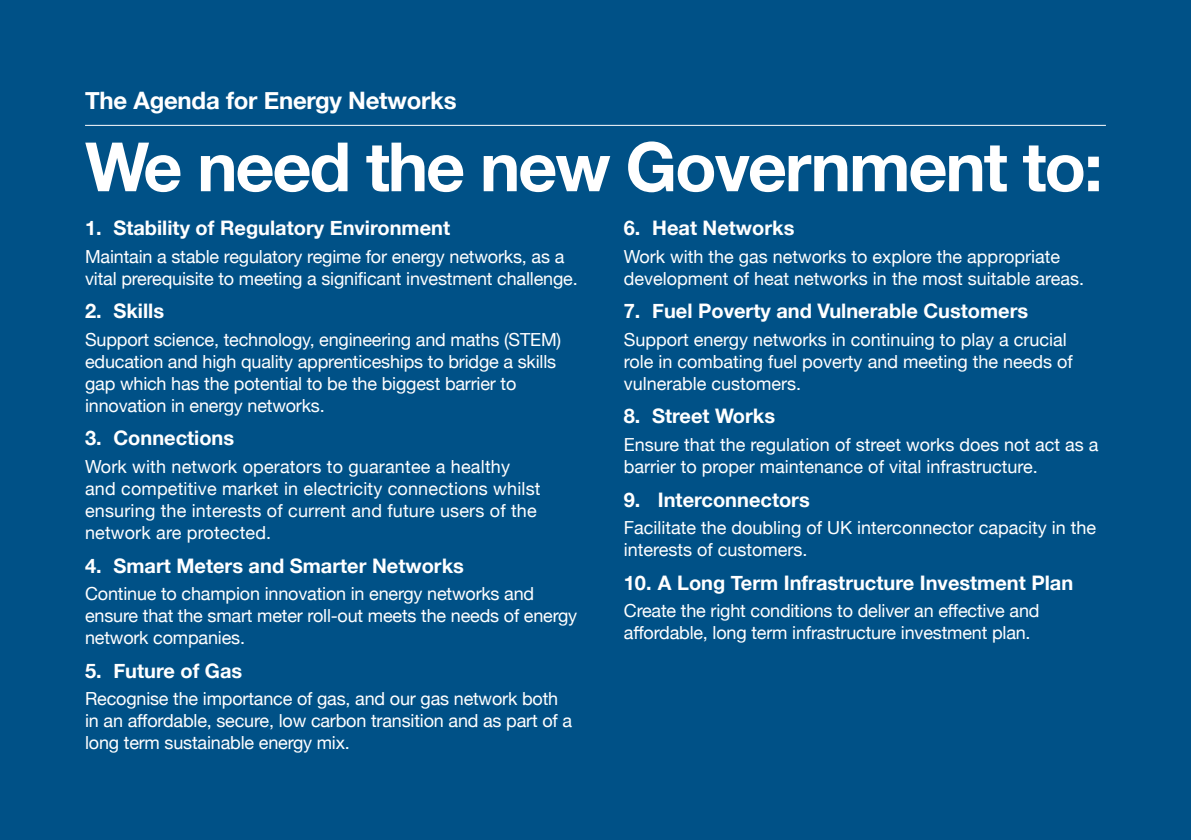
<style>
.page{position:relative;width:1191px;height:840px;background:#fff}
.page>*{position:absolute;margin:0;border:0;box-sizing:border-box;transform-origin:0 0}
.t1{font:700 68px "Helvetica Neue";letter-spacing:-.03em;color:#fff}
.t2{font:700 24px "Helvetica Neue";letter-spacing:-.01em;color:#fff}
.t3{font:700 20px "Helvetica Neue";color:#fff}
.t4{font:18px/22px "Helvetica Neue";letter-spacing:-.01em;color:#fff}
.t5{font:18px/22px "Helvetica Neue";letter-spacing:.01em;color:#fff}
</style>
<div class="page">
<div style="left:0;top:0;width:1191px;height:839px;background:#005187"></div>
<hr style="left:85px;top:125px;width:1021px;height:1px;background:#fff">
<h2 class="t2" style="left:85px;top:81px;width:373px">The Agenda for Energy Networks</h2>
<h1 class="t1" style="left:85px;top:113px;width:1019px">We need the new Government to:</h1>
<p class="t3" style="left:85px;top:212px;width:366px">1. Stability of Regulatory Environment</p>
<p class="t4" style="left:85px;top:246px;width:494px">Maintain a stable regulatory regime for energy networks, as a vital prerequisite to meeting a significant investment challenge.</p>
<p class="t3" style="left:85px;top:295px;width:81px">2. Skills</p>
<p class="t4" style="left:85px;top:329px;width:478px">Support science, technology, engineering and maths (STEM) education and high quality apprenticeships to bridge a skills gap which has the potential to be the biggest barrier to innovation in energy networks.</p>
<p class="t3" style="left:85px;top:422px;width:151px">3. Connections</p>
<p class="t5" style="left:85px;top:456px;width:457px">Work with network operators to guarantee a healthy and competitive market in electricity connections whilst ensuring the interests of current and future users of the network are protected.</p>
<p class="t3" style="left:85px;top:549px;width:380px">4. Smart Meters and Smarter Networks</p>
<p class="t4" style="left:85px;top:583px;width:494px">Continue to champion innovation in energy networks and ensure that the smart meter roll-out meets the needs of energy network companies.</p>
<p class="t3" style="left:85px;top:654px;width:159px">5. Future of Gas</p>
<p class="t4" style="left:85px;top:688px;width:488px">Recognise the importance of gas, and our gas network both in an affordable, secure, low carbon transition and as part of a long term sustainable energy mix.</p>
<p class="t3" style="left:624px;top:212px;width:172px">6. Heat Networks</p>
<p class="t4" style="left:624px;top:246px;width:462px">Work with the gas networks to explore the appropriate development of heat networks in the most suitable areas.</p>
<p class="t3" style="left:624px;top:295px;width:406px">7. Fuel Poverty and Vulnerable Customers</p>
<p class="t4" style="left:624px;top:329px;width:450px">Support energy networks in continuing to play a crucial role in combating fuel poverty and meeting the needs of vulnerable customers.</p>
<p class="t3" style="left:624px;top:400px;width:153px">8. Street Works</p>
<p class="t4" style="left:624px;top:434px;width:476px">Ensure that the regulation of street works does not act as a barrier to proper maintenance of vital infrastructure.</p>
<p class="t3" style="left:624px;top:483px;width:187px">9. Interconnectors</p>
<p class="t4" style="left:624px;top:517px;width:474px">Facilitate the doubling of UK interconnector capacity in the interests of customers.</p>
<p class="t3" style="left:624px;top:566px;width:451px">10. A Long Term Infrastructure Investment Plan</p>
<p class="t4" style="left:624px;top:600px;width:417px">Create the right conditions to deliver an effective and affordable, long term infrastructure investment plan.</p>
</div>
